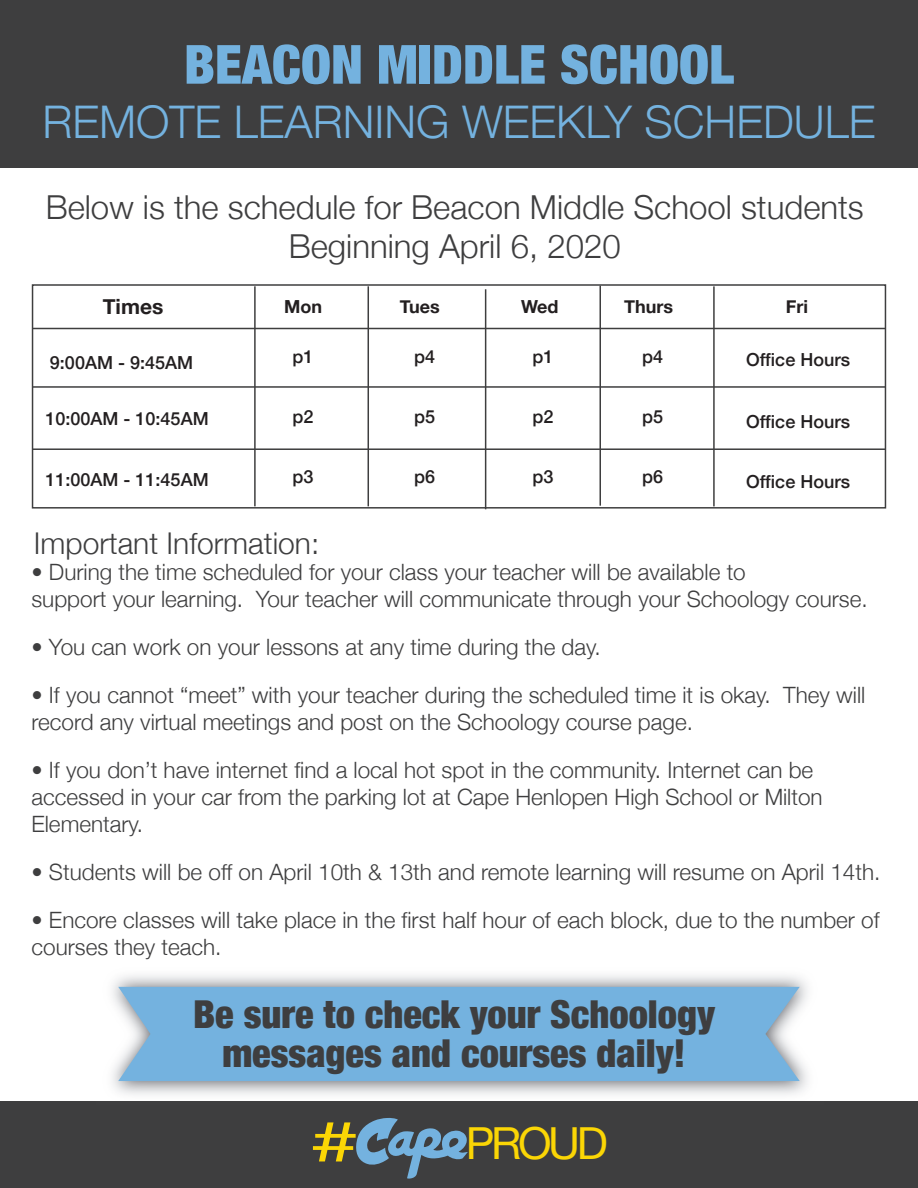
<style>
.page{position:relative;width:918px;height:1188px;background:#fff}
.page>*{position:absolute;margin:0;border:0;box-sizing:border-box;transform-origin:0 0}
.t1{font:55.95px "Helvetica Neue";color:#fbd605;scale:1.56 1}
.t2{font:900 condensed 54px "Helvetica Neue";color:#74b2df}
.t3{font:300 45px "Helvetica Neue";color:#74b2df}
.t4{font:44.25px "Helvetica Neue";letter-spacing:-.075em;color:#fbd605}
.t5{font:900 condensed 38.4px/38.4px "Helvetica Neue";color:#3e3e3f;text-align:center}
.t6{font:300 33px/39.6px "Helvetica Neue";color:#3e3e3f;text-align:center}
.t7{font:300 30px "Helvetica Neue";color:#3e3e3f}
.t8{font:300 22.5px/27px "Helvetica Neue";color:#3e3e3f}
.t9{font:700 21px "Helvetica Neue";color:#231f20}
.t10{font:500 18px "Helvetica Neue";color:#231f20}
.t11{font:700 18px "Helvetica Neue";color:#231f20}
</style>
<div class="page">
<div style="left:0;top:0;width:918px;height:167px;background:#3e3e3f"></div>
<div style="left:0;top:1101px;width:918px;height:87px;background:#3e3e3f"></div>
<svg style="left:356px;top:1118px;width:112px;height:61px"></svg>
<div style="left:118px;top:987px;width:682px;height:94px;background:#74b2df"></div>
<div style="left:32px;top:284px;width:854px;height:225px;border:2px solid #3e3e3f"></div>
<hr style="left:33px;top:328px;width:852px;height:1px;background:#3e3e3f">
<hr style="left:33px;top:386px;width:852px;height:2px;background:#3e3e3f">
<hr style="left:33px;top:448px;width:852px;height:2px;background:#3e3e3f">
<hr style="left:254px;top:286px;width:2px;height:220px;background:#3e3e3f">
<hr style="left:368px;top:286px;width:1px;height:220px;background:#3e3e3f">
<hr style="left:485px;top:289px;width:1px;height:220px;background:#3e3e3f">
<hr style="left:599px;top:286px;width:2px;height:220px;background:#3e3e3f">
<hr style="left:713px;top:286px;width:2px;height:220px;background:#3e3e3f">
<h2 class="t2" style="left:184px;top:20px;width:552px">BEACON MIDDLE SCHOOL</h2>
<h3 class="t3" style="left:42px;top:85px;width:835px">REMOTE LEARNING WEEKLY SCHEDULE</h3>
<h3 class="t6" style="left:46px;top:185px;width:820px">Below is the schedule for Beacon Middle School students<br>Beginning April 6, 2020</h3>
<p class="t9" style="left:103px;top:290px;width:62px">Times</p>
<p class="t11" style="left:284px;top:293px;width:39px">Mon</p>
<p class="t11" style="left:400px;top:293px;width:42px">Tues</p>
<p class="t11" style="left:521px;top:293px;width:39px">Wed</p>
<p class="t11" style="left:624px;top:293px;width:51px">Thurs</p>
<p class="t11" style="left:786px;top:293px;width:24px">Fri</p>
<p class="t10" style="left:50px;top:348px;width:145px">9:00AM - 9:45AM</p>
<p class="t10" style="left:46px;top:405px;width:165px">10:00AM - 10:45AM</p>
<p class="t10" style="left:293px;top:342px;width:23px">p1</p>
<p class="t10" style="left:414px;top:342px;width:23px">p4</p>
<p class="t10" style="left:533px;top:342px;width:23px">p1</p>
<p class="t10" style="left:642px;top:342px;width:23px">p4</p>
<p class="t10" style="left:746px;top:345px;width:105px">Office Hours</p>
<p class="t10" style="left:293px;top:402px;width:23px">p2</p>
<p class="t10" style="left:414px;top:402px;width:23px">p5</p>
<p class="t10" style="left:533px;top:402px;width:23px">p2</p>
<p class="t10" style="left:642px;top:402px;width:23px">p5</p>
<p class="t10" style="left:746px;top:407px;width:105px">Office Hours</p>
<p class="t10" style="left:293px;top:462px;width:23px">p3</p>
<p class="t10" style="left:414px;top:462px;width:23px">p6</p>
<p class="t10" style="left:533px;top:462px;width:23px">p3</p>
<p class="t10" style="left:642px;top:462px;width:23px">p6</p>
<p class="t10" style="left:46px;top:465px;width:165px">11:00AM - 11:45AM</p>
<p class="t10" style="left:746px;top:467px;width:105px">Office Hours</p>
<h3 class="t7" style="left:34px;top:519px;width:287px">Important Information:</h3>
<p class="t8" style="left:31px;top:557px;width:838px">• During the time scheduled for your class your teacher will be available to<br>support your learning. Your teacher will communicate through your Schoology course.</p>
<p class="t8" style="left:31px;top:632px;width:571px">• You can work on your lessons at any time during the day.</p>
<p class="t8" style="left:31px;top:680px;width:835px">• If you cannot “meet” with your teacher during the scheduled time it is okay. They will record any virtual meetings and post on the Schoology course page.</p>
<p class="t8" style="left:31px;top:755px;width:793px">• If you don’t have internet find a local hot spot in the community. Internet can be accessed in your car from the parking lot at Cape Henlopen High School or Milton<br>Elementary.</p>
<p class="t8" style="left:31px;top:857px;width:850px">• Students will be off on April 10th &amp; 13th and remote learning will resume on April 14th.</p>
<p class="t8" style="left:31px;top:905px;width:850px">• Encore classes will take place in the first half hour of each block, due to the number of courses they teach.</p>
<h3 class="t5" style="left:193px;top:993px;width:523px">Be sure to check your Schoology messages and courses daily!</h3>
<h1 class="t1" style="left:310px;top:1101px;width:33px">#</h1>
<h3 class="t4" style="left:466px;top:1111px;width:144px">PROUD</h3>
</div>
